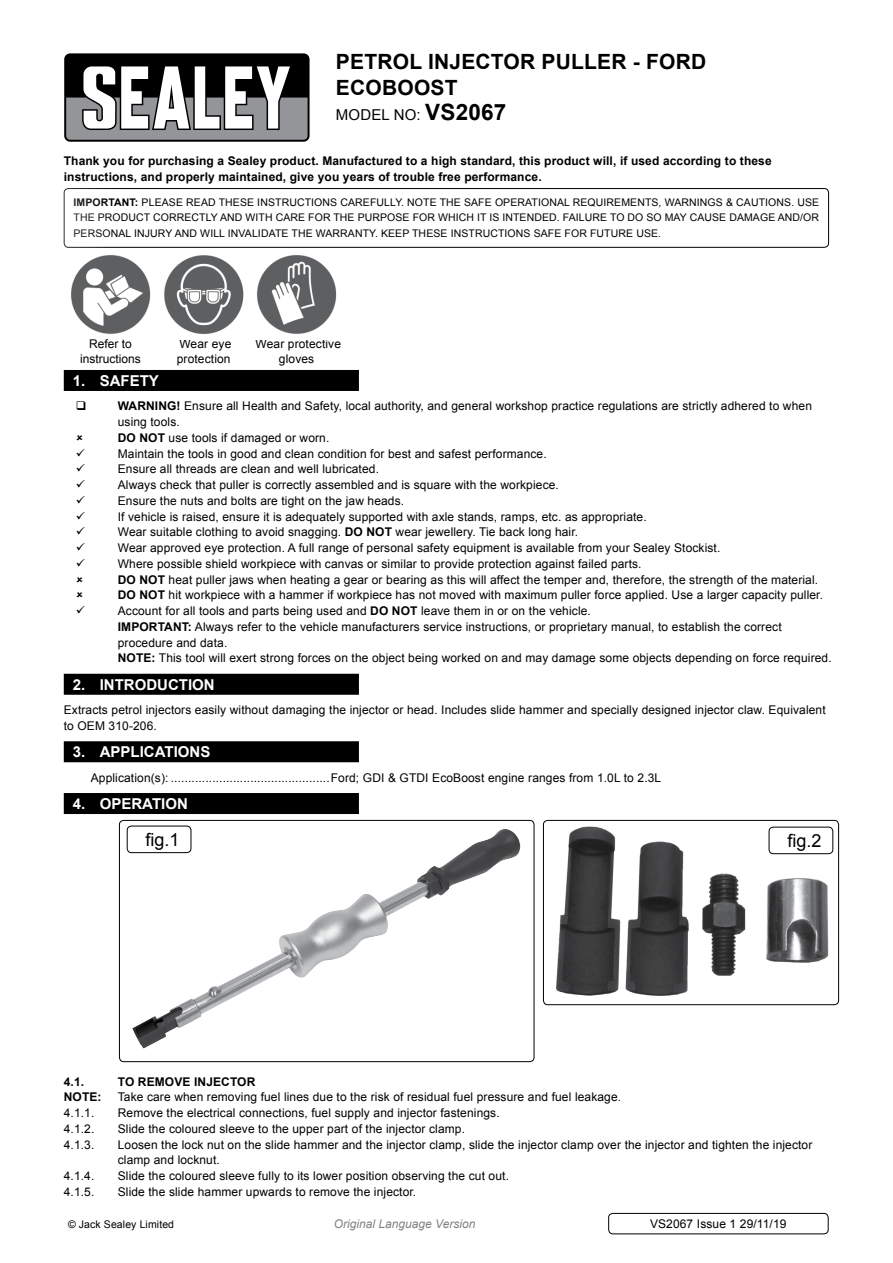
<style>
.page{position:relative;width:893px;height:1263px;background:#fff}
.page>*{position:absolute;margin:0;border:0;box-sizing:border-box;transform-origin:0 0}
.t1{font:700 21px/25.2px "Arial";letter-spacing:.01em;color:#000}
.t2{font:18px "Arial";color:#000}
.t3{font:700 15px "Arial";color:#fff}
.t4{font:15px "Arial";letter-spacing:.01em;color:#000}
.t5{font:12px/15.8px "Arial";letter-spacing:.01em;color:#000}
.t6{font:700 12px/15.8px "Arial";letter-spacing:.01em;color:#000}
.t7{font:italic 12px "Arial";color:#808285}
.t8{font:10.5px/15.8px "Arial";letter-spacing:.01em;color:#000;text-align:justify}
.s1{font-weight:700;font-size:22.5px}
.s2{font-weight:700}
</style>
<div class="page">
<div style="left:64px;top:53px;width:246px;height:89px;background:#000;border-radius:6px"></div>
<svg style="left:66px;top:66px;width:242px;height:74px"></svg>
<div style="left:64px;top:188px;width:765px;height:60px;border:1px solid #000;border-radius:4px"></div>
<div style="left:64px;top:370px;width:295px;height:21px;background:#000"></div>
<div style="left:64px;top:674px;width:295px;height:21px;background:#000"></div>
<div style="left:64px;top:741px;width:295px;height:21px;background:#000"></div>
<div style="left:64px;top:793px;width:295px;height:21px;background:#000"></div>
<img style="left:132px;top:832px;width:380px;height:216px">
<div style="left:119px;top:820px;width:415px;height:242px;border:1px solid #000;border-radius:4px"></div>
<img style="left:543px;top:820px;width:295px;height:184px">
<div style="left:543px;top:820px;width:296px;height:185px;border:1px solid #000;border-radius:4px"></div>
<div style="left:127px;top:826px;width:64px;height:27px;border:1px solid #000;border-radius:4px"></div>
<div style="left:769px;top:827px;width:64px;height:27px;border:1px solid #000;border-radius:4px"></div>
<div style="left:608px;top:1213px;width:220px;height:21px;border:1px solid #000;border-radius:4px"></div>
<img style="left:71px;top:255px;width:80px;height:79px">
<img style="left:164px;top:255px;width:80px;height:79px">
<img style="left:257px;top:255px;width:80px;height:79px">
<h1 class="t1" style="left:336px;top:50px;width:372px">Petrol Injector Puller - Ford<br>EcoBoost</h1>
<p class="t4" style="left:336px;top:105px;width:172px">Model no: <span class="s1">VS2067</span></p>
<p class="t6" style="left:64px;top:153px;width:709px">Thank you for purchasing a Sealey product. Manufactured to a high standard, this product will, if used according to these instructions, and properly maintained, give you years of trouble free performance.</p>
<p class="t8" style="left:74px;top:194px;width:747px"><span class="s2">IMPORTANT:</span> PLEASE READ THESE INSTRUCTIONS CAREFULLY. NOTE THE SAFE OPERATIONAL REQUIREMENTS, WARNINGS &amp; CAUTIONS. USE THE PRODUCT CORRECTLY AND WITH CARE FOR THE PURPOSE FOR WHICH IT IS INTENDED. FAILURE TO DO SO MAY CAUSE DAMAGE AND/OR PERSONAL INJURY AND WILL INVALIDATE THE WARRANTY. KEEP THESE INSTRUCTIONS SAFE FOR FUTURE USE.</p>
<p class="t5" style="left:80px;top:337px;width:62px;line-height:14.4px;text-align:center">Refer to instructions</p>
<p class="t5" style="left:177px;top:337px;width:56px;line-height:14.4px">Wear eye protection</p>
<p class="t5" style="left:256px;top:337px;width:87px;line-height:14.4px;text-align:center">Wear protective gloves</p>
<p class="t3" style="left:73px;top:370px;width:88px">1. Saf ety</p>
<p class="t6" style="left:118px;top:399px;width:21px">WARN</p>
<p class="t5" style="left:118px;top:398px;width:696px;text-indent:37px"><span class="s2">ING!</span> Ensure all Health and Safety, local authority, and general workshop practice regulations are strictly adhered to when using tools.</p>
<p class="t6" style="left:118px;top:430px;width:31px">DO NOT</p>
<p class="t5" style="left:118px;top:430px;width:430px;text-indent:51px">use tools if damaged or worn.<br>Maintain the tools in good and clean condition for best and safest performance.</p>
<p class="t5" style="left:103px;top:461px;width:9px">E</p>
<p class="t5" style="left:118px;top:461px;width:443px;text-indent:8px">nsure all threads are clean and well lubricated.<br>Always check that puller is correctly assembled and is square with the workpiece.</p>
<p class="t5" style="left:103px;top:493px;width:9px">E</p>
<p class="t5" style="left:118px;top:493px;width:530px;text-indent:8px">nsure the nuts and bolts are tight on the jaw heads.<br>If vehicle is raised, ensure it is adequately supported with axle stands, ramps, etc. as appropriate.<br>Wear suitable clothing to avoid snagging. <span class="s2">DO NOT</span></p>
<p class="t5" style="left:118px;top:524px;width:604px;text-indent:278px">wear jewellery. Tie back long hair.<br>Wear approved eye protection. A full range of personal safety equipment is available from your Sealey Stockist.<br>Where possible shield workpiece with canvas or similar to provide protection against failed parts.</p>
<p class="t6" style="left:118px;top:572px;width:31px">DO NOT</p>
<p class="t5" style="left:169px;top:572px;width:651px">heat puller jaws when heating a gear or bearing as this will affect the temper and, therefore, the strength of the material.</p>
<p class="t6" style="left:118px;top:588px;width:31px">DO NOT</p>
<p class="t5" style="left:118px;top:587px;width:707px;text-indent:51px">hit workpiece with a hammer if workpiece has not moved with maximum puller force applied. Use a larger capacity puller.<br>Account for all tools and parts being used and <span class="s2">do not</span> leave them in or on the vehicle.<br><span class="s2">IMPORTANT</span></p>
<p class="t5" style="left:118px;top:619px;width:665px;text-indent:70px"><span class="s2">:</span> Always refer to the vehicle manufacturers service instructions, or proprietary manual, to establish the correct procedure and data.</p>
<p class="t6" style="left:64px;top:651px;width:19px">NOTE</p>
<p class="t5" style="left:152px;top:650px;width:682px"><span class="s2">:</span> This tool will exert strong forces on the object being worked on and may damage some objects depending on force required.</p>
<p class="t3" style="left:73px;top:674px;width:143px">2. Introduction</p>
<p class="t5" style="left:64px;top:702px;width:763px">Extracts petrol injectors easily without damaging the injector or head. Includes slide hammer and specially designed injector claw. Equivalent to OE M 310-206.</p>
<p class="t3" style="left:73px;top:742px;width:39px">3. App</p>
<p class="t3" style="left:131px;top:742px;width:81px">lications</p>
<p class="t5" style="left:91px;top:770px;width:571px">Application(s): ..............................................Ford; GDI &amp; GTDI EcoBoost engine ranges from 1.0L to 2.3L</p>
<p class="t3" style="left:73px;top:793px;width:117px">4. Operation</p>
<h2 class="t2" style="left:146px;top:827px;width:36px">fig.1</h2>
<h2 class="t2" style="left:787px;top:828px;width:36px">fig.2</h2>
<p class="t6" style="left:64px;top:1074px;width:40px">4.1. T</p>
<p class="t6" style="left:125px;top:1074px;width:132px">o remove injector</p>
<p class="t6" style="left:64px;top:1089px;width:39px">Note:</p>
<p class="t5" style="left:118px;top:1089px;width:505px">Take care when removing fuel lines due to the risk of residual fuel pressure and fuel leakage.</p>
<p class="t5" style="left:64px;top:1105px;width:32px">4.1.1.</p>
<p class="t5" style="left:118px;top:1105px;width:383px">Remove the electrical connections, fuel supply and injector fastenings.</p>
<p class="t5" style="left:64px;top:1121px;width:32px">4.1.2.</p>
<p class="t5" style="left:118px;top:1121px;width:349px">Slide the coloured sleeve to the upper part of the injector clamp.</p>
<p class="t5" style="left:64px;top:1136px;width:43px">4.1.3. L</p>
<p class="t5" style="left:118px;top:1136px;width:696px;text-indent:7px">oosen the lock nut on the slide hammer and the injector clamp, slide the injector clamp over the injector and tighten the injector clamp and locknut.</p>
<p class="t5" style="left:64px;top:1168px;width:32px">4.1.4.</p>
<p class="t5" style="left:118px;top:1168px;width:393px">Slide the coloured sleeve fully to its lower position observing the cut out.</p>
<p class="t5" style="left:64px;top:1184px;width:32px">4.1.5.</p>
<p class="t5" style="left:118px;top:1184px;width:300px">Slide the slide hammer upwards to remove the injector.</p>
<p class="t8" style="left:68px;top:1217px;width:108px">© Jack Sealey Limited</p>
<p class="t7" style="left:334px;top:1216px;width:143px">Original Language Version</p>
<p class="t5" style="left:650px;top:1216px;width:138px">VS2067 Issue 1 29/11/19</p>
</div>
